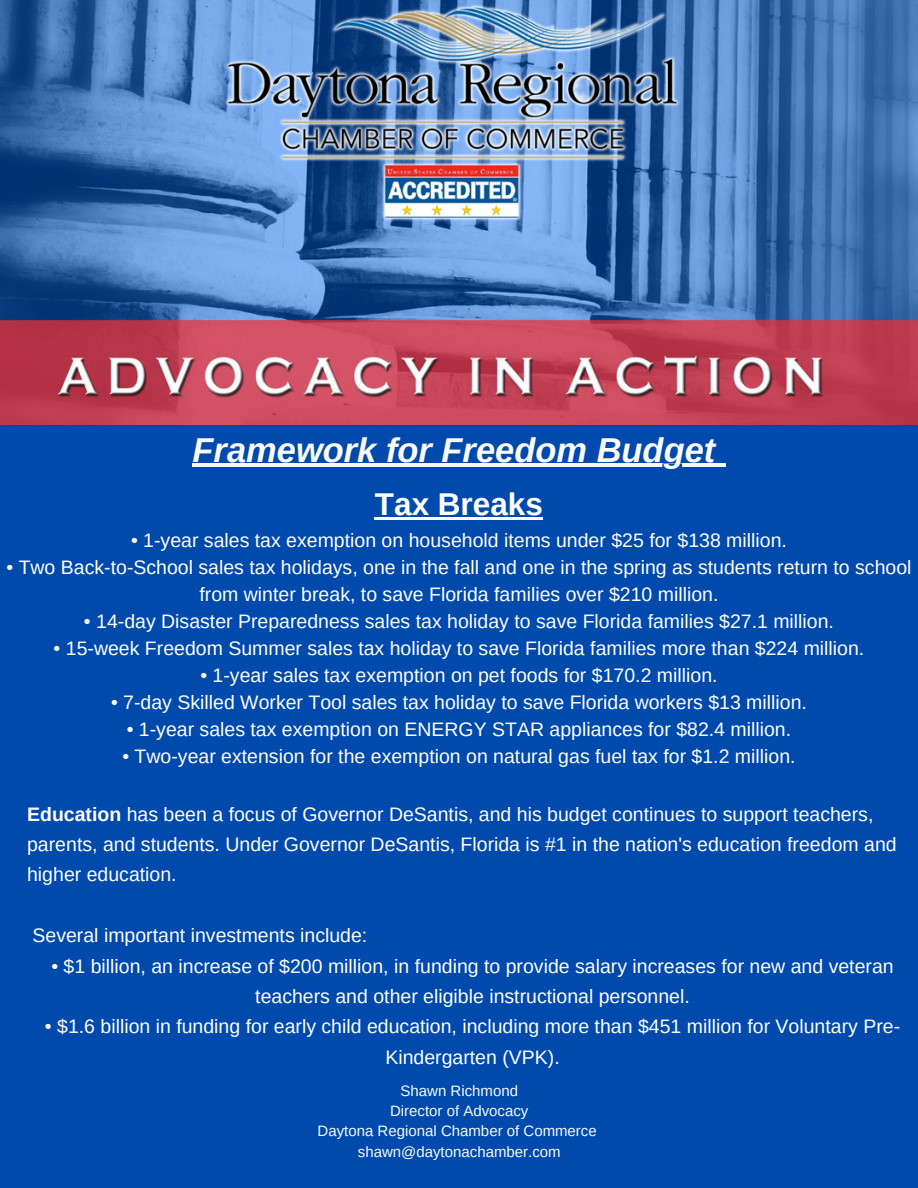
<style>
.page{position:relative;width:918px;height:1188px;background:#004aad}
.page>*{position:absolute;margin:0;border:0;box-sizing:border-box;transform-origin:0 0}
.t1{font:italic 700 34.5px "Arimo";color:#fafafa}
.t2{font:700 31.5px "Arimo";color:#fff}
.t3{font:19.5px/30.3px "Arimo";color:#fff;text-align:center}
.t4{font:15px/20.2px "Arimo";color:#fafafa;text-align:center}
.s1{font-weight:700}
</style>
<div class="page">
<img style="left:0;top:0;width:917px;height:424px">
<hr style="left:193px;top:463px;width:523px;height:4px;background:#fafafa">
<svg style="left:716px;top:463px;width:9px;height:4px"></svg>
<hr style="left:375px;top:518px;width:168px;height:2px;background:#fff">
<h1 class="t1" style="left:193px;top:431px;width:524px">Framework for Freedom Budget</h1>
<h2 class="t2" style="left:375px;top:487px;width:170px">Tax Breaks</h2>
<p class="t3" style="left:131px;top:525px;width:657px">• 1-year sales tax exemption on household items under $25 for $138 million.</p>
<p class="t3" style="left:6px;top:554px;width:907px;line-height:27px">• Two Back-to-School sales tax holidays, one in the fall and one in the spring as students return to school from winter break, to save Florida families over $210 million.</p>
<p class="t3" style="left:84px;top:606px;width:752px">• 14-day Disaster Preparedness sales tax holiday to save Florida families $27.1 million.</p>
<p class="t3" style="left:54px;top:633px;width:812px">• 15-week Freedom Summer sales tax holiday to save Florida families more than $224 million.</p>
<p class="t3" style="left:200px;top:660px;width:519px">• 1-year sales tax exemption on pet foods for $170.2 million.</p>
<p class="t3" style="left:111px;top:687px;width:697px">• 7-day Skilled Worker Tool sales tax holiday to save Florida workers $13 million.</p>
<p class="t3" style="left:127px;top:714px;width:666px">• 1-year sales tax exemption on ENERGY STAR appliances for $82.4 million.</p>
<p class="t3" style="left:122px;top:741px;width:675px">• Two-year extension for the exemption on natural gas fuel tax for $1.2 million.</p>
<p class="t3" style="left:27px;top:799px;width:871px;text-align:left"><span class="s1">Education</span> has been a focus of Governor DeSantis, and his budget continues to support teachers, parents, and students. Under Governor DeSantis, Florida is #1 in the nation's education freedom and higher education.</p>
<p class="t3" style="left:33px;top:920px;width:336px">Several important investments include:</p>
<p class="t3" style="left:51px;top:951px;width:844px">• $1 billion, an increase of $200 million, in funding to provide salary increases for new and veteran teachers and other eligible instructional personnel.</p>
<p class="t3" style="left:45px;top:1011px;width:857px">• $1.6 billion in funding for early child education, including more than $451 million for Voluntary Pre-<br>Kindergarten (VPK).</p>
<p class="t4" style="left:318px;top:1080px;width:281px">Shawn Richmond<br>Director of Advocacy<br>Daytona Regional Chamber of Commerce shawn@daytonachamber.com</p>
</div>
